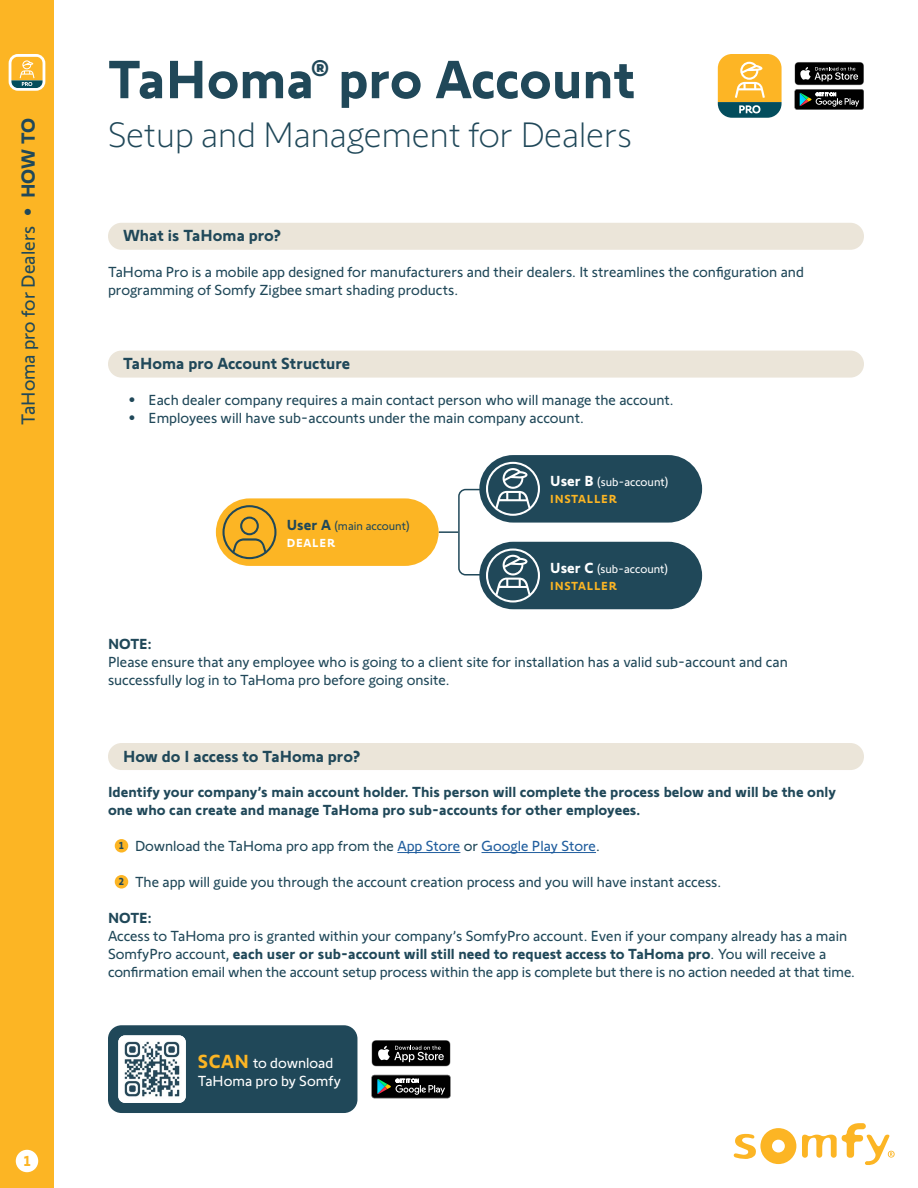
<style>
.page{position:relative;width:918px;height:1188px;background:#fff}
.page>*{position:absolute;margin:0;border:0;box-sizing:border-box;transform-origin:0 0}
.t1{font:700 55.2px "Somfy Sans";color:#204859}
.t2{font:300 36.3px "Somfy Sans";color:#204859}
.t3{font:19.5px "Somfy Sans";color:#204859}
.t4{font:700 16.5px "Somfy Sans";color:#204859}
.t5{font:15px/18px "Somfy Sans";color:#204859}
.t6{font:700 15px/18px "Somfy Sans";color:#204859}
.t7{font:15px/18px "Somfy Sans";color:#fff}
.t8{font:700 15px "Somfy Sans";color:#fcb524}
.t9{font:12px/17.1px "Somfy Sans";color:#fff}
.t10{font:12px/17.1px "Somfy Sans";color:#204859}
.s1{font-weight:700}
.s2{font-weight:700;font-size:15px}
.s3{font-weight:700;color:#fff}
.s4{font-weight:700;color:#fcb524}
.s5{font-weight:700;font-size:10.5px}
.s6{color:#215e9e}
.s7{font-weight:700;font-size:19.5px;color:#fcb524}
</style>
<div class="page">
<div style="left:0;top:0;width:54px;height:1188px;background:#fcb524"></div>
<svg style="left:9px;top:54px;width:36px;height:37px"></svg>
<svg style="left:11px;top:57px;width:32px;height:31px"></svg>
<div style="left:16px;top:1150px;width:22px;height:22px;background:#fff;border-radius:50%"></div>
<div style="left:108px;top:223px;width:756px;height:27px;background:#ebe5d9;border-radius:14px"></div>
<svg style="left:733px;top:1128px;width:63px;height:36px"></svg>
<svg style="left:802px;top:1123px;width:93px;height:42px"></svg>
<div style="left:108px;top:351px;width:756px;height:27px;background:#ebe5d9;border-radius:14px"></div>
<div style="left:216px;top:498px;width:223px;height:68px;background:#fcb524;border-radius:34px"></div>
<div style="left:479px;top:542px;width:223px;height:67px;background:#204859;border-radius:34px"></div>
<div style="left:479px;top:455px;width:223px;height:68px;background:#204859;border-radius:34px"></div>
<svg style="left:222px;top:505px;width:54px;height:54px"></svg>
<svg style="left:439px;top:462px;width:101px;height:141px"></svg>
<svg style="left:795px;top:62px;width:69px;height:48px;background:#404342"></svg>
<svg style="left:718px;top:54px;width:64px;height:64px;background:#cbab52"></svg>
<hr style="left:397px;top:852px;width:63px;height:1px;background:#215e9e">
<hr style="left:482px;top:852px;width:114px;height:1px;background:#215e9e">
<div style="left:108px;top:743px;width:756px;height:27px;background:#ebe5d9;border-radius:14px"></div>
<div style="left:115px;top:839px;width:13px;height:14px;background:#fcb524;border-radius:50%"></div>
<div style="left:115px;top:875px;width:13px;height:14px;background:#fcb524;border-radius:50%"></div>
<svg style="left:372px;top:1075px;width:79px;height:23px;background:#2b3130"></svg>
<svg style="left:372px;top:1040px;width:79px;height:26px;background:#303030"></svg>
<div style="left:108px;top:1025px;width:249px;height:88px;background:#204859;border-radius:14px"></div>
<img style="left:118px;top:1035px;width:68px;height:68px">
<h3 class="t3" style="left:13px;top:425px;width:309px;rotate:-90deg">TaHoma pro for Dealers • <span class="s1">HOW TO</span></h3>
<p class="t8" style="left:23px;top:1149px;width:9px">1</p>
<h1 class="t1" style="left:108px;top:35px;width:529px">TaHoma<sup>®</sup> pro Account</h1>
<h2 class="t2" style="left:108px;top:108px;width:526px">Setup and Management for Dealers</h2>
<p class="t4" style="left:123px;top:222px;width:160px">What is TaHoma pro?</p>
<p class="t5" style="left:108px;top:261px;width:697px">TaHoma Pro is a mobile app designed for manufacturers and their dealers. It streamlines the configuration and programming of Somfy Zigbee smart shading products.</p>
<p class="t4" style="left:123px;top:350px;width:229px">TaHoma pro Account Structure</p>
<p class="t5" style="left:128px;top:389px;width:547px">• Each dealer company requires a main contact person who will manage the account.</p>
<p class="t5" style="left:128px;top:407px;width:457px">• Employees will have sub-accounts under the main company account.</p>
<p class="t10" style="left:287px;top:516px;width:124px"><span class="s2">User A</span> (main account)<br><span class="s3">DEALER</span></p>
<p class="t9" style="left:550px;top:472px;width:120px"><span class="s2">User B</span> (sub-account)<br><span class="s4">INSTALLER</span></p>
<p class="t9" style="left:550px;top:559px;width:119px"><span class="s2">User C</span> (sub-account)<br><span class="s4">INSTALLER</span></p>
<p class="t6" style="left:108px;top:633px;width:45px">NOTE:</p>
<p class="t5" style="left:108px;top:652px;width:682px">Please ensure that any employee who is going to a client site for installation has a valid sub-account and can successfully log in to TaHoma pro before going onsite.</p>
<p class="t4" style="left:123px;top:743px;width:239px">How do I access to TaHoma pro?</p>
<p class="t6" style="left:108px;top:781px;width:730px">Identify your company’s main account holder. This person will complete the process below and will be the only one who can create and manage TaHoma pro sub-accounts for other employees.</p>
<p class="t5" style="left:119px;top:835px;width:482px"><span class="s5">1</span> Download the TaHoma pro app from the <span class="s6">App Store</span> or <span class="s6">Google Play Store</span>.</p>
<p class="t5" style="left:119px;top:871px;width:604px"><span class="s5">2</span> The app will guide you through the account creation process and you will have instant access.</p>
<p class="t6" style="left:108px;top:907px;width:45px">NOTE:</p>
<p class="t5" style="left:108px;top:925px;width:749px">Access to TaHoma pro is granted within your company’s SomfyPro account. Even if your company already has a main<br>SomfyPro account, <span class="s1">each user or sub-account will still need to request access to TaHoma pro</span>. You will receive a confirmation email when the account setup process within the app is complete but there is no action needed at that time.</p>
<p class="t7" style="left:198px;top:1052px;width:145px"><span class="s7">SCAN</span> to download<br>TaHoma pro by Somfy</p>
</div>
